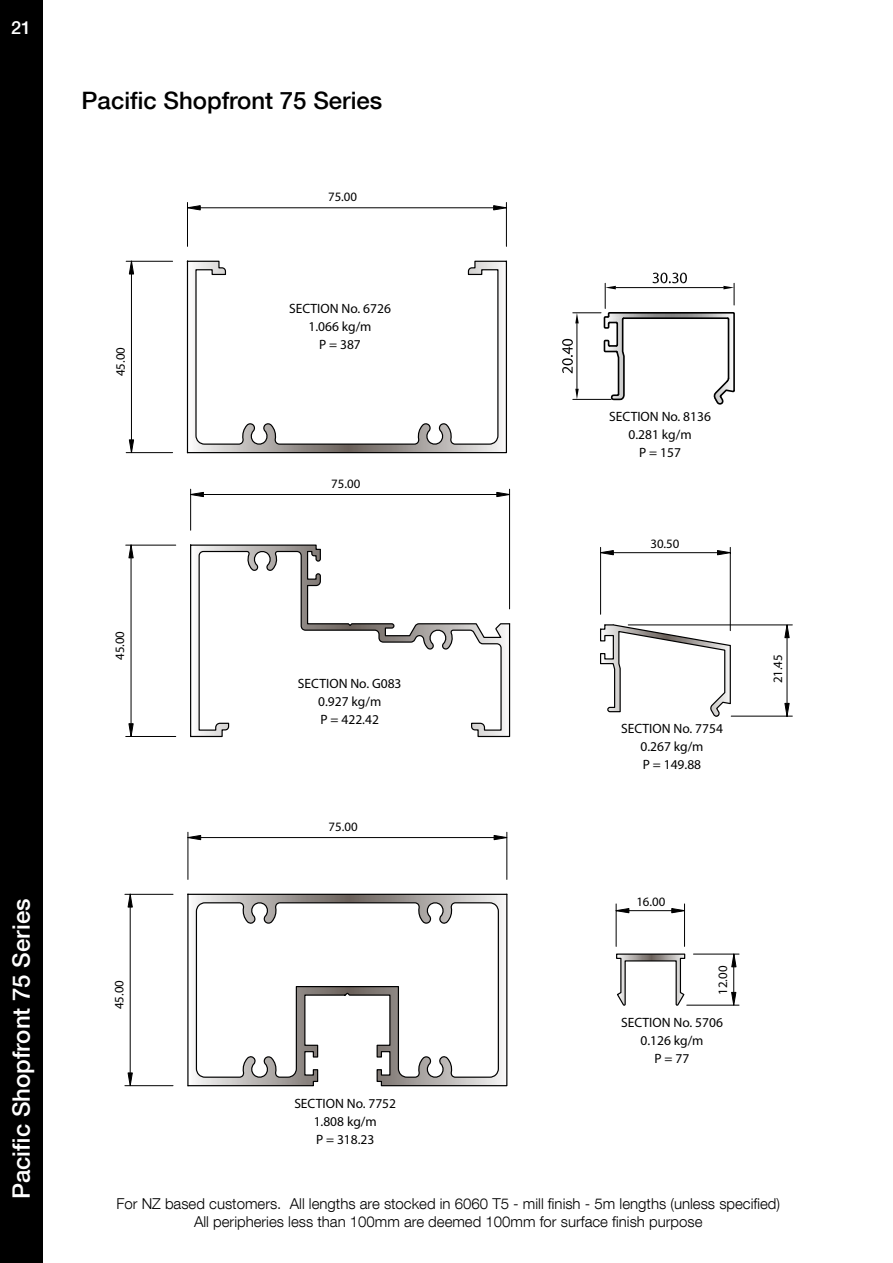
<style>
.page{position:relative;width:893px;height:1263px;background:#fff}
.page>*{position:absolute;margin:0;border:0;box-sizing:border-box;transform-origin:0 0}
.t1{font:500 24px "Helvetica Neue LT Com";color:#fff}
.t2{font:500 24px "Helvetica Neue LT Com";color:#000}
.t3{font:500 18px "Helvetica Neue LT Com";color:#fff}
.t4{font:300 15px/18px "Helvetica Neue LT Com";color:#000;text-align:center}
.t5{font:13.5px/18px "Myriad Pro";color:#000;text-align:center}
.t6{font:12.9px "Myriad Pro";color:#000}
</style>
<div class="page">
<div style="left:0;top:0;width:42px;height:1263px;background:#000"></div>
<svg style="left:186px;top:260px;width:321px;height:194px"></svg>
<svg style="left:188px;top:205px;width:12px;height:5px"></svg>
<svg style="left:493px;top:205px;width:13px;height:5px"></svg>
<svg style="left:129px;top:440px;width:5px;height:14px"></svg>
<svg style="left:129px;top:260px;width:5px;height:14px"></svg>
<hr style="left:200px;top:208px;width:294px;height:1px;background:#000">
<hr style="left:506px;top:202px;width:1px;height:44px;background:#000">
<hr style="left:187px;top:202px;width:1px;height:44px;background:#000">
<hr style="left:131px;top:274px;width:1px;height:166px;background:#000">
<hr style="left:126px;top:261px;width:47px;height:1px;background:#000">
<hr style="left:126px;top:452px;width:47px;height:1px;background:#000">
<svg style="left:187px;top:893px;width:321px;height:194px"></svg>
<svg style="left:195px;top:900px;width:305px;height:179px"></svg>
<svg style="left:494px;top:835px;width:13px;height:5px"></svg>
<svg style="left:187px;top:835px;width:14px;height:5px"></svg>
<svg style="left:128px;top:1073px;width:5px;height:14px"></svg>
<svg style="left:128px;top:893px;width:5px;height:14px"></svg>
<hr style="left:201px;top:837px;width:293px;height:1px;background:#000">
<hr style="left:188px;top:832px;width:1px;height:47px;background:#000">
<hr style="left:507px;top:832px;width:1px;height:47px;background:#000">
<hr style="left:130px;top:907px;width:1px;height:166px;background:#000">
<hr style="left:125px;top:894px;width:48px;height:1px;background:#000">
<hr style="left:125px;top:1085px;width:48px;height:1px;background:#000">
<svg style="left:190px;top:544px;width:321px;height:194px"></svg>
<svg style="left:497px;top:492px;width:14px;height:5px"></svg>
<svg style="left:191px;top:492px;width:13px;height:5px"></svg>
<svg style="left:129px;top:723px;width:4px;height:13px"></svg>
<svg style="left:129px;top:544px;width:4px;height:14px"></svg>
<hr style="left:203px;top:494px;width:294px;height:1px;background:#000">
<hr style="left:190px;top:489px;width:1px;height:41px;background:#000">
<hr style="left:509px;top:489px;width:1px;height:120px;background:#000">
<hr style="left:131px;top:558px;width:1px;height:166px;background:#000">
<hr style="left:126px;top:545px;width:50px;height:1px;background:#000">
<hr style="left:126px;top:736px;width:50px;height:1px;background:#000">
<svg style="left:600px;top:547px;width:193px;height:170px"></svg>
<svg style="left:616px;top:953px;width:70px;height:53px"></svg>
<svg style="left:731px;top:992px;width:5px;height:13px"></svg>
<svg style="left:731px;top:953px;width:5px;height:14px"></svg>
<hr style="left:733px;top:954px;width:1px;height:38px;background:#000">
<svg style="left:615px;top:908px;width:14px;height:5px"></svg>
<svg style="left:671px;top:908px;width:13px;height:5px"></svg>
<hr style="left:693px;top:954px;width:46px;height:1px;background:#000">
<hr style="left:687px;top:1005px;width:52px;height:1px;background:#000">
<hr style="left:616px;top:910px;width:66px;height:1px;background:#000">
<hr style="left:684px;top:904px;width:1px;height:42px;background:#000">
<hr style="left:616px;top:904px;width:1px;height:42px;background:#000">
<svg style="left:562px;top:273px;width:173px;height:132px"></svg>
<h2 class="t3" style="left:11px;top:16px;width:22px">21</h2>
<h1 class="t1" style="left:7px;top:1199px;width:302px;rotate:-90deg">Pacific Shopfront 75 Series</h1>
<h1 class="t2" style="left:82px;top:86px;width:302px">Pacific Shopfront 75 Series</h1>
<p class="t6" style="left:112px;top:376px;width:31px;rotate:-90deg">45.00</p>
<p class="t6" style="left:112px;top:660px;width:31px;rotate:-90deg">45.00</p>
<p class="t6" style="left:111px;top:1009px;width:31px;rotate:-90deg">45.00</p>
<p class="t6" style="left:328px;top:189px;width:31px">75.00</p>
<p class="t5" style="left:289px;top:300px;width:103px">SECTION No. 6726<br>1.066 kg/m<br>P = 387</p>
<p class="t6" style="left:331px;top:475px;width:31px">75.00</p>
<p class="t5" style="left:298px;top:675px;width:105px">SECTION No. G083<br>0.927 kg/m<br>P = 422.42</p>
<p class="t6" style="left:329px;top:818px;width:31px">75.00</p>
<p class="t5" style="left:294px;top:1094px;width:103px">SECTION No. 7752<br>1.808 kg/m<br>P = 318.23</p>
<p class="t5" style="left:609px;top:408px;width:103px">SECTION No. 8136<br>0.281 kg/m<br>P = 157</p>
<p class="t6" style="left:650px;top:536px;width:31px">30.50</p>
<p class="t5" style="left:621px;top:719px;width:103px">SECTION No. 7754<br>0.267 kg/m<br>P = 149.88</p>
<p class="t6" style="left:770px;top:683px;width:31px;rotate:-90deg">21.45</p>
<p class="t6" style="left:636px;top:893px;width:31px">16.00</p>
<p class="t6" style="left:715px;top:995px;width:31px;rotate:-90deg">12.00</p>
<p class="t5" style="left:621px;top:1013px;width:103px">SECTION No. 5706<br>0.126 kg/m<br>P = 77</p>
<p class="t4" style="left:116px;top:1194px;width:665px">For NZ based customers. All lengths are stocked in 6060 T5 - mill finish - 5m lengths (unless specified)<br>All peripheries less than 100mm are deemed 100mm for surface finish purpose</p>
</div>
